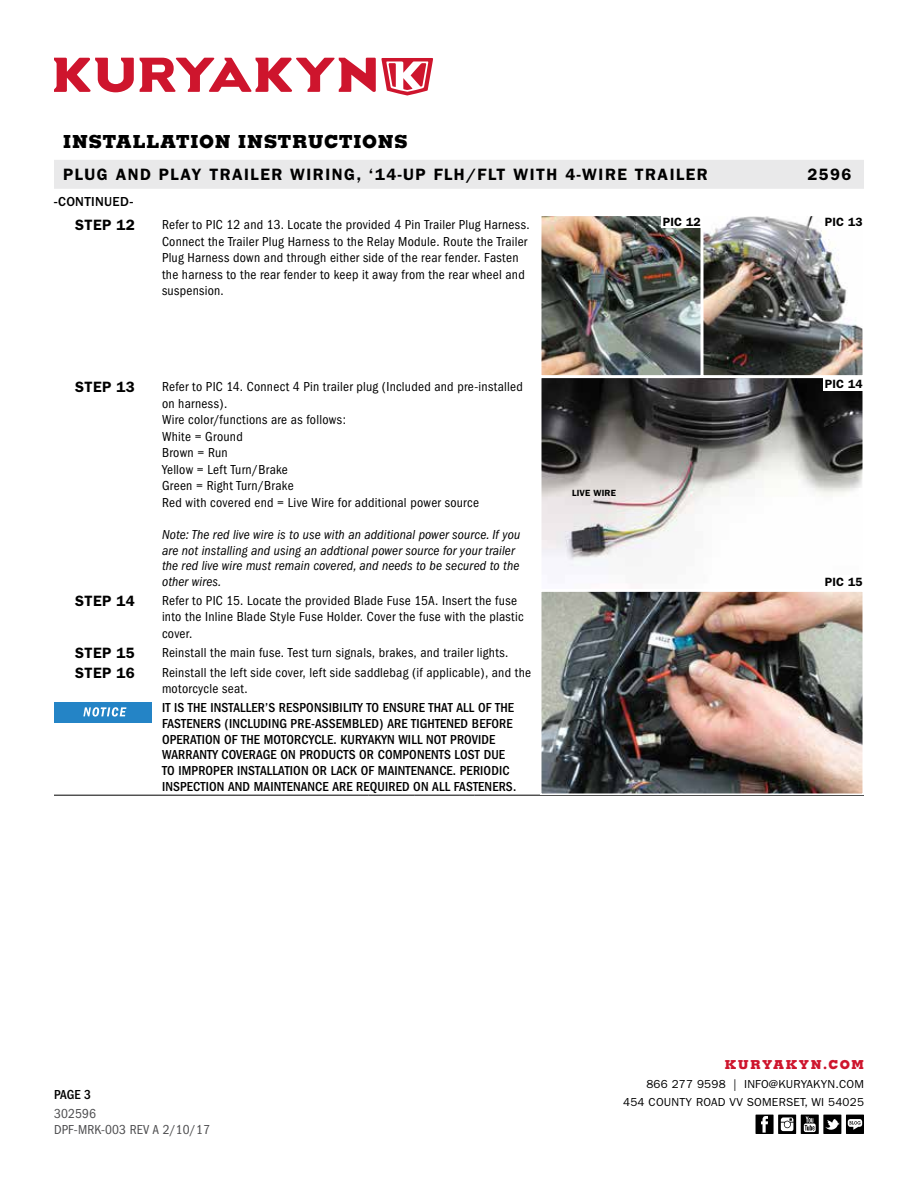
<style>
.page{position:relative;width:918px;height:1188px;background:#fff}
.page>*{position:absolute;margin:0;border:0;box-sizing:border-box;transform-origin:0 0}
.t1{font:800 18px "Memphis";letter-spacing:.04em;color:#000}
.t2{font:600 16.5px "Franklin Gothic";letter-spacing:.09em;color:#000}
.t3{font:600 15px "Franklin Gothic";letter-spacing:.02em;color:#000}
.t4{font:condensed 13.5px/16.5px "Franklin Gothic";letter-spacing:.02em;color:#000}
.t5{font:500 condensed 13.5px/15.8px "Franklin Gothic";letter-spacing:.01em;color:#000}
.t6{font:italic condensed 13.5px/15.8px "Franklin Gothic";letter-spacing:.01em;color:#000}
.t7{font:condensed 13.5px/15.8px "Franklin Gothic";letter-spacing:.01em;color:#4d4d4f}
.t8{font:500 13.5px "Franklin Gothic";letter-spacing:.025em;color:#000}
.t9{font:800 12.3px "Memphis";letter-spacing:.12em;color:#ce152d}
.t10{font:600 12px "Franklin Gothic";letter-spacing:.02em;color:#000}
.t11{font:11.7px/18px "Franklin Gothic";letter-spacing:.02em;color:#000;text-align:right}
.t12{font:600 9px "Franklin Gothic";letter-spacing:.02em;color:#000}
</style>
<div class="page">
<svg style="left:54px;top:58px;width:379px;height:38px"></svg>
<div style="left:54px;top:160px;width:810px;height:29px;background:#e9e9ea"></div>
<div style="left:846px;top:1115px;width:18px;height:19px;background:#000"></div>
<svg style="left:848px;top:1119px;width:14px;height:11px"></svg>
<svg style="left:778px;top:1115px;width:18px;height:19px"></svg>
<svg style="left:781px;top:1117px;width:12px;height:14px"></svg>
<div style="left:756px;top:1115px;width:18px;height:19px;background:#000"></div>
<svg style="left:761px;top:1116px;width:7px;height:17px"></svg>
<svg style="left:801px;top:1115px;width:18px;height:19px"></svg>
<svg style="left:804px;top:1117px;width:12px;height:15px"></svg>
<div style="left:823px;top:1115px;width:18px;height:19px;background:#000"></div>
<svg style="left:825px;top:1119px;width:15px;height:11px"></svg>
<hr style="left:54px;top:795px;width:54px;height:1px;background:#000">
<hr style="left:108px;top:795px;width:54px;height:1px;background:#000">
<hr style="left:162px;top:795px;width:206px;height:1px;background:#000">
<hr style="left:368px;top:795px;width:46px;height:1px;background:#000">
<hr style="left:414px;top:795px;width:46px;height:1px;background:#000">
<svg style="left:460px;top:795px;width:14px;height:1px"></svg>
<hr style="left:474px;top:795px;width:66px;height:1px;background:#000">
<hr style="left:540px;top:795px;width:162px;height:1px;background:#000">
<hr style="left:702px;top:795px;width:162px;height:1px;background:#000">
<img style="left:543px;top:218px;width:156px;height:156px">
<div style="left:540px;top:215px;width:162px;height:162px;border:2px solid #fff"></div>
<img style="left:705px;top:218px;width:156px;height:156px">
<div style="left:702px;top:215px;width:162px;height:162px;border:2px solid #fff"></div>
<img style="left:543px;top:380px;width:318px;height:412px">
<div style="left:540px;top:377px;width:324px;height:213px;border:2px solid #fff"></div>
<div style="left:540px;top:590px;width:324px;height:205px;border:2px solid #fff"></div>
<div style="left:54px;top:702px;width:97px;height:20px;background:#2484c6"></div>
<svg style="left:83px;top:707px;width:43px;height:10px"></svg>
<div style="left:824px;top:215px;width:40px;height:13px;background:#fff"></div>
<div style="left:824px;top:377px;width:40px;height:13px;background:#fff"></div>
<div style="left:824px;top:575px;width:40px;height:14px;background:#fff"></div>
<div style="left:662px;top:215px;width:40px;height:13px;background:#fff"></div>
<h1 class="t1" style="left:63px;top:130px;width:346px">INSTALLATION INSTRUCTIONS</h1>
<p class="t2" style="left:63px;top:165px;width:646px">PLUG AND PLAY TRAILER WIRING, ‘14-UP FLH/FLT WITH 4-WIRE TRAILER</p>
<p class="t2" style="left:807px;top:165px;width:46px">2596</p>
<p class="t8" style="left:54px;top:194px;width:81px">-CONTINUED-</p>
<p class="t3" style="left:75px;top:216px;width:61px">STEP 12</p>
<p class="t4" style="left:162px;top:216px;width:369px">Refer to PIC 12 and 13. Locate the provided 4 Pin Trailer Plug Harness.<br>Connect the Trailer Plug Harness to the Relay Module. Route the Trailer Plug Harness down and through either side of the rear fender. Fasten the harness to the rear fender to keep it away from the rear wheel and suspension.</p>
<p class="t3" style="left:75px;top:378px;width:61px">STEP 13</p>
<p class="t4" style="left:162px;top:378px;width:362px">Refer to PIC 14. Connect 4 Pin trailer plug (Included and pre-installed on harness).<br>Wire color/functions are as follows:<br>White = Ground<br>Brown = Run<br>Yellow = Left Turn/Brake<br>Green = Right Turn/Brake<br>Red with covered end = Live Wire for additional power source</p>
<p class="t6" style="left:162px;top:527px;width:360px">Note: The red live wire is to use with an additional power source. If you are not installing and using an addtional power source for your trailer the red live wire must remain covered, and needs to be secured to the other wires.</p>
<p class="t3" style="left:75px;top:592px;width:61px">STEP 14</p>
<p class="t4" style="left:162px;top:592px;width:363px">Refer to PIC 15. Locate the provided Blade Fuse 15A. Insert the fuse into the Inline Blade Style Fuse Holder. Cover the fuse with the plastic cover.</p>
<p class="t3" style="left:75px;top:644px;width:61px">STEP 15</p>
<p class="t4" style="left:162px;top:644px;width:348px">Reinstall the main fuse. Test turn signals, brakes, and trailer lights.</p>
<p class="t3" style="left:75px;top:664px;width:61px">STEP 16</p>
<p class="t4" style="left:162px;top:664px;width:371px">Reinstall the left side cover, left side saddlebag (if applicable), and the motorcycle seat.</p>
<p class="t5" style="left:162px;top:700px;width:356px">IT IS THE INSTALLER’S RESPONSIBILITY TO ENSURE THAT ALL OF THE FASTENERS (INCLUDING PRE-ASSEMBLED) ARE TIGHTENED BEFORE OPERATION OF THE MOTORCYCLE. KURYAKYN WILL NOT PROVIDE WARRANTY COVERAGE ON PRODUCTS OR COMPONENTS LOST DUE TO IMPROPER INSTALLATION OR LACK OF MAINTENANCE. PERIODIC INSPECTION AND MAINTENANCE ARE REQUIRED ON ALL FASTENERS.</p>
<p class="t12" style="left:572px;top:487px;width:45px">LIVE WIRE</p>
<p class="t10" style="left:663px;top:215px;width:40px">PIC 12</p>
<p class="t10" style="left:825px;top:215px;width:40px">PIC 13</p>
<p class="t10" style="left:825px;top:377px;width:40px">PIC 14</p>
<p class="t10" style="left:825px;top:575px;width:40px">PIC 15</p>
<p class="t5" style="left:54px;top:1087px;width:39px">PAGE 3</p>
<p class="t7" style="left:54px;top:1106px;width:157px">302596<br>DPF-MRK-003 REV A 2/10/17</p>
<p class="t9" style="left:725px;top:1057px;width:141px">KURYAKYN.COM</p>
<p class="t11" style="left:623px;top:1076px;width:242px">866 277 9598 | INFO@KURYAKYN.COM<br>454 COUNTY ROAD VV SOMERSET, WI 54025</p>
</div>
